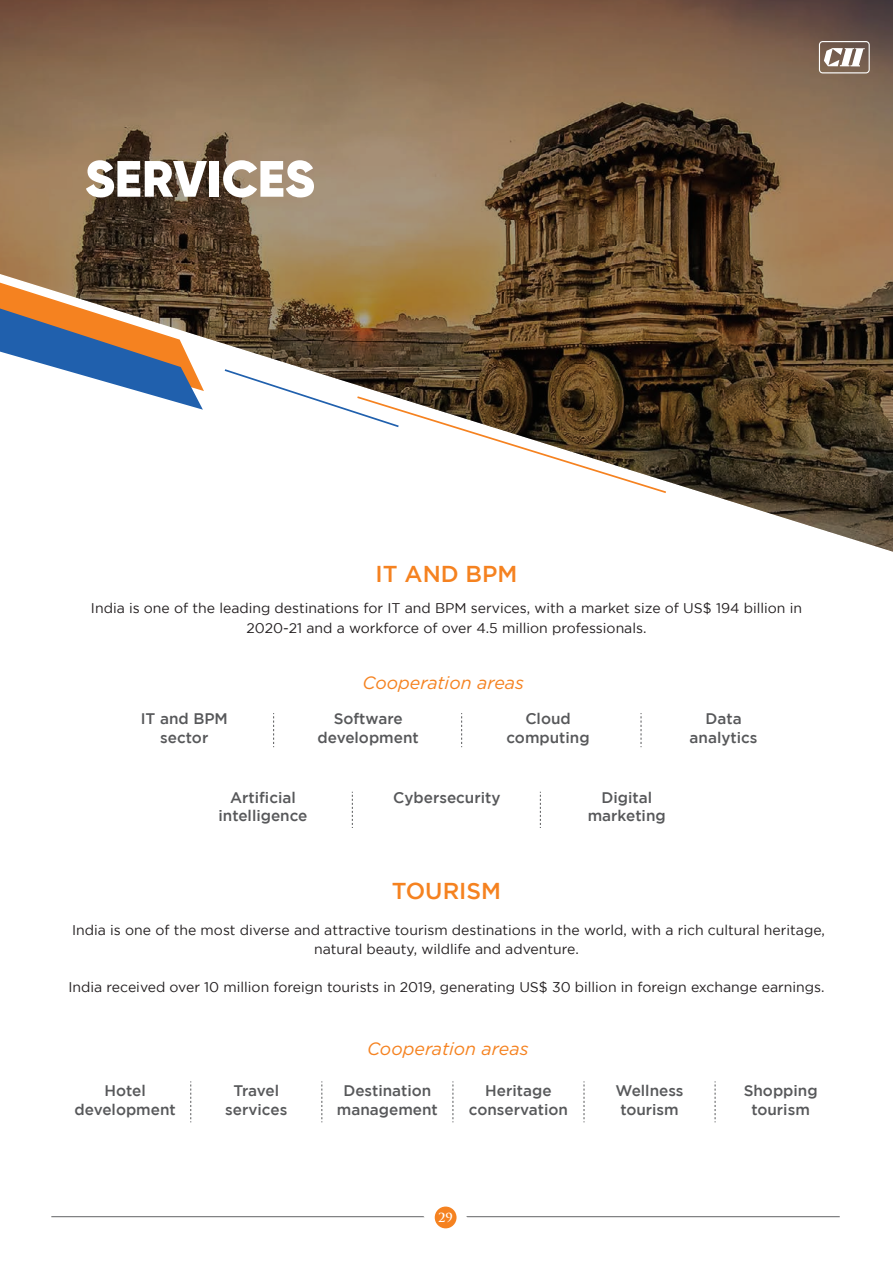
<style>
.page{position:relative;width:893px;height:1263px;background:#fff}
.page>*{position:absolute;margin:0;border:0;box-sizing:border-box;transform-origin:0 0}
.t1{font:900 51px "Gilroy";color:#fff}
.t2{font:500 22.95px "Gotham";color:#f58220}
.t3{font:italic 17.85px "Gotham";color:#f58220}
.t4{font:500 15.3px/18.3px "Gotham";color:#57585a;text-align:center}
.t5{font:14.1px/19.2px "Gotham";color:#231f20;text-align:center}
.t6{font:700 12.3px "Trajan Pro";color:#fff}
</style>
<div class="page">
<svg style="left:0;top:0;width:893px;height:552px"></svg>
<svg style="left:0;top:283px;width:204px;height:127px"></svg>
<svg style="left:223px;top:368px;width:445px;height:126px"></svg>
<svg style="left:51px;top:1216px;width:373px;height:1px"></svg>
<svg style="left:466px;top:1216px;width:374px;height:1px"></svg>
<div style="left:435px;top:1206px;width:22px;height:22px;background:#f58220;border-radius:50%"></div>
<svg style="left:273px;top:713px;width:1px;height:34px"></svg>
<svg style="left:461px;top:713px;width:1px;height:34px"></svg>
<svg style="left:641px;top:713px;width:1px;height:34px"></svg>
<svg style="left:352px;top:792px;width:1px;height:36px"></svg>
<svg style="left:540px;top:792px;width:1px;height:36px"></svg>
<svg style="left:190px;top:1081px;width:1px;height:41px"></svg>
<svg style="left:322px;top:1081px;width:1px;height:41px"></svg>
<svg style="left:453px;top:1081px;width:1px;height:41px"></svg>
<svg style="left:584px;top:1081px;width:1px;height:41px"></svg>
<svg style="left:715px;top:1081px;width:1px;height:41px"></svg>
<svg style="left:819px;top:41px;width:51px;height:32px"></svg>
<h1 class="t1" style="left:85px;top:146px;width:231px">SERVICES</h1>
<h2 class="t2" style="left:375px;top:561px;width:143px">IT AND BPM</h2>
<p class="t5" style="left:91px;top:599px;width:712px">India is one of the leading destinations for IT and BPM services, with a market size of US$ 194 billion in<br>2020-21 and a workforce of over 4.5 million professionals.</p>
<p class="t3" style="left:362px;top:671px;width:163px">Cooperation areas</p>
<p class="t4" style="left:318px;top:709px;width:103px">Software development</p>
<p class="t4" style="left:141px;top:709px;width:89px">IT and BPM sector</p>
<p class="t4" style="left:506px;top:709px;width:85px">Cloud computing</p>
<p class="t4" style="left:690px;top:709px;width:69px">Data analytics</p>
<p class="t4" style="left:218px;top:788px;width:90px">Artificial intelligence</p>
<p class="t4" style="left:588px;top:788px;width:79px">Digital marketing</p>
<p class="t4" style="left:393px;top:788px;width:109px">Cybersecurity</p>
<h2 class="t2" style="left:392px;top:878px;width:111px">TOURISM</h2>
<p class="t5" style="left:72px;top:920px;width:754px">India is one of the most diverse and attractive tourism destinations in the world, with a rich cultural heritage, natural beauty, wildlife and adventure.</p>
<p class="t5" style="left:68px;top:977px;width:757px">India received over 10 million foreign tourists in 2019, generating US$ 30 billion in foreign exchange earnings.</p>
<p class="t3" style="left:367px;top:1037px;width:163px">Cooperation areas</p>
<p class="t4" style="left:75px;top:1081px;width:103px">Hotel development</p>
<p class="t4" style="left:337px;top:1081px;width:103px">Destination management</p>
<p class="t4" style="left:225px;top:1081px;width:64px">Travel services</p>
<p class="t4" style="left:469px;top:1081px;width:101px">Heritage conservation</p>
<p class="t4" style="left:744px;top:1081px;width:75px">Shopping tourism</p>
<p class="t4" style="left:616px;top:1081px;width:69px">Wellness tourism</p>
<p class="t6" style="left:438px;top:1210px;width:16px">29</p>
</div>
